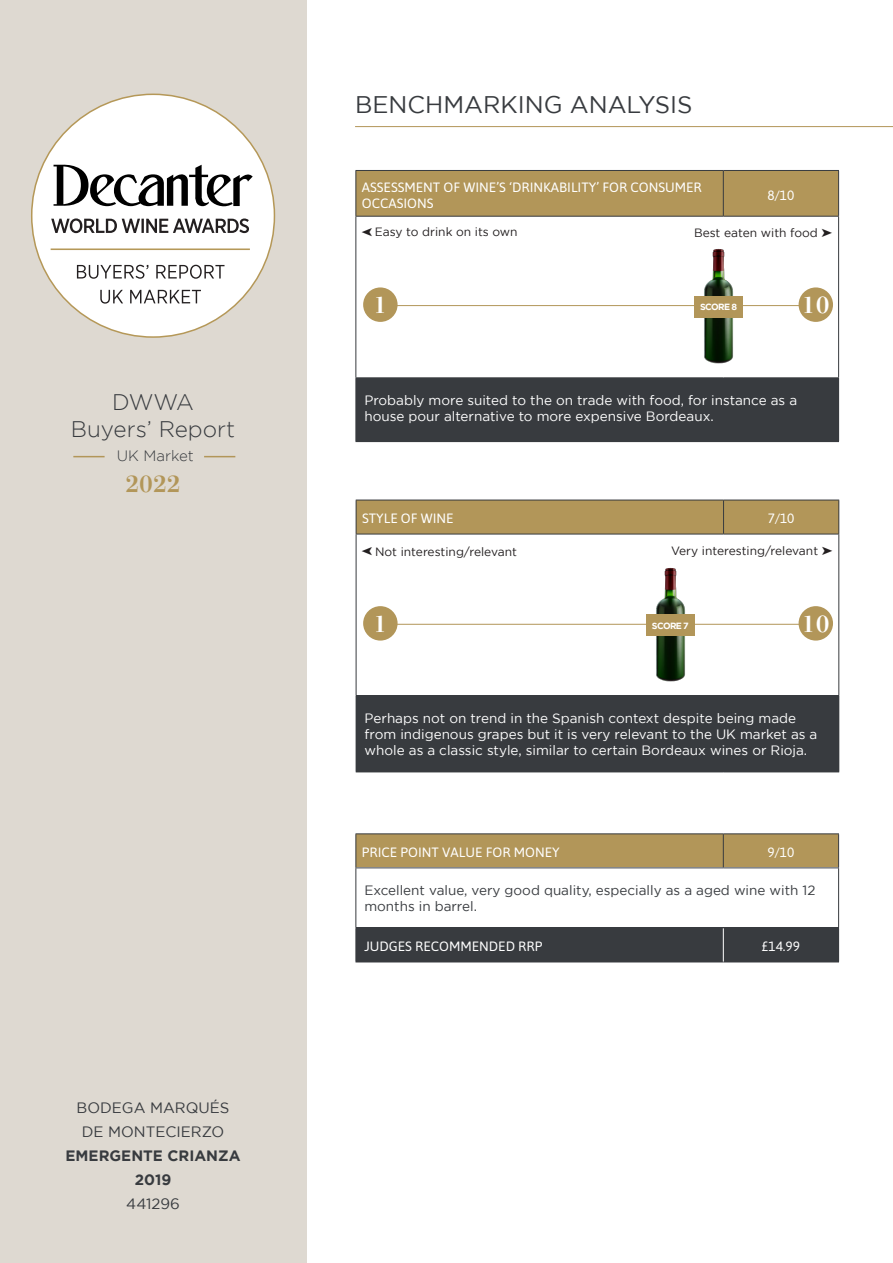
<style>
.page{position:relative;width:893px;height:1263px;background:#fff}
.page>*{position:absolute;margin:0;border:0;box-sizing:border-box;transform-origin:0 0}
.t1{font:24px "Gotham";color:#383b3f}
.t2{font:700 24px "Gianotten LT Pro";color:#fff}
.t3{font:700 24px "Gianotten LT Pro";color:#b29659}
.t4{font:300 22.5px "Gotham";color:#383b3f}
.t5{font:15px/24px "Gotham";color:#383b3f;text-align:center}
.t6{font:700 15px "Gotham";color:#383b3f}
.t7{font:300 15px "Gotham";color:#383b3f}
.t8{font:13.5px/16.2px "Gotham";color:#fff}
.t9{font:13.5px/16.2px "Asap";color:#fff}
.t10{font:13.5px/16.2px "Gotham";color:#383b3f}
.t11{font:12px "Gotham";color:#231f20}
.t12{font:700 9px "Gotham";letter-spacing:-.075em;color:#fff}
</style>
<div class="page">
<div style="left:0;top:0;width:306px;height:1263px;background:#ded9d1"></div>
<hr style="left:73px;top:456px;width:32px;height:1px;background:#b29659">
<hr style="left:204px;top:456px;width:31px;height:1px;background:#b29659">
<div style="left:356px;top:171px;width:482px;height:45px;background:#b29659"></div>
<div style="left:356px;top:378px;width:483px;height:64px;background:#383b3f"></div>
<hr style="left:355px;top:217px;width:1px;height:160px;background:#383b3f">
<hr style="left:838px;top:217px;width:1px;height:160px;background:#383b3f">
<hr style="left:355px;top:378px;width:1px;height:63px;background:#383b3f">
<hr style="left:355px;top:377px;width:368px;height:1px;background:#383b3f">
<hr style="left:723px;top:377px;width:116px;height:1px;background:#383b3f">
<hr style="left:355px;top:441px;width:368px;height:1px;background:#383b3f">
<hr style="left:355px;top:170px;width:368px;height:1px;background:#383b3f">
<hr style="left:355px;top:171px;width:1px;height:45px;background:#383b3f">
<hr style="left:355px;top:216px;width:368px;height:1px;background:#383b3f">
<hr style="left:723px;top:171px;width:1px;height:45px;background:#383b3f">
<hr style="left:723px;top:170px;width:116px;height:1px;background:#383b3f">
<hr style="left:838px;top:171px;width:1px;height:45px;background:#383b3f">
<hr style="left:723px;top:216px;width:116px;height:1px;background:#383b3f">
<hr style="left:355px;top:126px;width:538px;height:1px;background:#b29659">
<div style="left:799px;top:287px;width:34px;height:35px;background:#b29659;border-radius:50%"></div>
<hr style="left:391px;top:305px;width:413px;height:1px;background:#b29659">
<div style="left:363px;top:287px;width:35px;height:35px;background:#b29659;border-radius:50%"></div>
<img style="left:701px;top:248px;width:35px;height:116px">
<div style="left:695px;top:296px;width:48px;height:21px;background:#b29659"></div>
<div style="left:356px;top:500px;width:367px;height:34px;background:#b29659"></div>
<div style="left:723px;top:500px;width:116px;height:34px;background:#b29659"></div>
<div style="left:356px;top:696px;width:483px;height:76px;background:#383b3f"></div>
<hr style="left:356px;top:534px;width:1px;height:161px;background:#383b3f">
<hr style="left:838px;top:534px;width:1px;height:161px;background:#383b3f">
<hr style="left:356px;top:695px;width:367px;height:1px;background:#383b3f">
<hr style="left:723px;top:695px;width:116px;height:1px;background:#383b3f">
<hr style="left:723px;top:500px;width:116px;height:1px;background:#383b3f">
<hr style="left:838px;top:500px;width:1px;height:34px;background:#383b3f">
<hr style="left:723px;top:534px;width:116px;height:1px;background:#383b3f">
<hr style="left:356px;top:500px;width:367px;height:1px;background:#383b3f">
<hr style="left:356px;top:500px;width:1px;height:34px;background:#383b3f">
<hr style="left:723px;top:500px;width:1px;height:34px;background:#383b3f">
<hr style="left:356px;top:534px;width:367px;height:1px;background:#383b3f">
<div style="left:356px;top:834px;width:482px;height:33px;background:#b29659"></div>
<div style="left:356px;top:928px;width:367px;height:34px;background:#383b3f"></div>
<div style="left:723px;top:928px;width:116px;height:34px;background:#383b3f"></div>
<hr style="left:355px;top:868px;width:1px;height:59px;background:#383b3f">
<hr style="left:838px;top:868px;width:1px;height:59px;background:#383b3f">
<hr style="left:355px;top:833px;width:368px;height:1px;background:#383b3f">
<hr style="left:355px;top:834px;width:1px;height:33px;background:#383b3f">
<hr style="left:355px;top:867px;width:368px;height:1px;background:#383b3f">
<hr style="left:355px;top:927px;width:368px;height:1px;background:#383b3f">
<hr style="left:355px;top:928px;width:1px;height:33px;background:#383b3f">
<hr style="left:723px;top:927px;width:116px;height:1px;background:#383b3f">
<hr style="left:355px;top:961px;width:368px;height:1px;background:#383b3f">
<hr style="left:723px;top:834px;width:1px;height:33px;background:#383b3f">
<hr style="left:723px;top:833px;width:116px;height:1px;background:#383b3f">
<hr style="left:838px;top:834px;width:1px;height:33px;background:#383b3f">
<hr style="left:723px;top:867px;width:116px;height:1px;background:#383b3f">
<hr style="left:723px;top:928px;width:1px;height:33px;background:#fff">
<div style="left:799px;top:606px;width:34px;height:35px;background:#b29659;border-radius:50%"></div>
<hr style="left:391px;top:624px;width:413px;height:1px;background:#b29659">
<div style="left:363px;top:606px;width:35px;height:35px;background:#b29659;border-radius:50%"></div>
<img style="left:652px;top:567px;width:36px;height:115px">
<div style="left:646px;top:615px;width:48px;height:21px;background:#b29659"></div>
<div style="left:32px;top:94px;width:242px;height:243px;background:#fff;border-radius:50%"></div>
<svg style="left:54px;top:165px;width:199px;height:41px"></svg>
<hr style="left:51px;top:248px;width:199px;height:2px;background:#b59858">
<svg style="left:51px;top:218px;width:198px;height:15px"></svg>
<svg style="left:77px;top:265px;width:147px;height:14px"></svg>
<svg style="left:100px;top:290px;width:101px;height:14px"></svg>
<p class="t4" style="left:112px;top:390px;width:83px">DWWA</p>
<p class="t4" style="left:71px;top:417px;width:166px">Buyers’ Report</p>
<p class="t7" style="left:117px;top:447px;width:79px">UK Market</p>
<p class="t3" style="left:125px;top:469px;width:57px">2022</p>
<p class="t5" style="left:77px;top:1095px;width:154px">BODEGA MARQUÉS<br>DE MONTECIERZO</p>
<p class="t6" style="left:66px;top:1147px;width:177px">EMERGENTE CRIANZA</p>
<p class="t6" style="left:135px;top:1171px;width:38px">2019</p>
<p class="t5" style="left:126px;top:1191px;width:55px">441296</p>
<p class="t1" style="left:355px;top:91px;width:339px">BENCHMARKING ANALYSIS</p>
<p class="t9" style="left:362px;top:179px;width:341px">ASSESSMENT OF WINE’S ‘DRINKABILITY’ FOR CONSUMER<br>OCCASIONS</p>
<p class="t9" style="left:768px;top:187px;width:28px">8/10</p>
<p class="t11" style="left:375px;top:225px;width:144px">Easy to drink on its own</p>
<p class="t11" style="left:694px;top:226px;width:140px">Best eaten with food ➤</p>
<p class="t2" style="left:373px;top:290px;width:15px">1</p>
<p class="t12" style="left:700px;top:301px;width:38px">SCORE 8</p>
<p class="t2" style="left:802px;top:290px;width:29px">10</p>
<p class="t8" style="left:364px;top:392px;width:434px">Probably more suited to the on trade with food, for instance as a house pour alternative to more expensive Bordeaux.</p>
<p class="t9" style="left:362px;top:510px;width:93px">STYLE OF WINE</p>
<p class="t9" style="left:768px;top:510px;width:28px">7/10</p>
<p class="t11" style="left:375px;top:545px;width:144px">Not interesting/relevant</p>
<p class="t11" style="left:671px;top:544px;width:163px">Very interesting/relevant ➤</p>
<p class="t2" style="left:373px;top:609px;width:15px">1</p>
<p class="t12" style="left:652px;top:620px;width:38px">SCORE 7</p>
<p class="t2" style="left:802px;top:609px;width:29px">10</p>
<p class="t8" style="left:365px;top:709px;width:454px">Perhaps not on trend in the Spanish context despite being made from indigenous grapes but it is very relevant to the UK market as a whole as a classic style, similar to certain Bordeaux wines or Rioja.</p>
<p class="t9" style="left:362px;top:844px;width:199px">PRICE POINT VALUE FOR MONEY</p>
<p class="t9" style="left:768px;top:844px;width:28px">9/10</p>
<p class="t10" style="left:364px;top:882px;width:453px">Excellent value, very good quality, especially as a aged wine with 12 months in barrel.</p>
<p class="t9" style="left:364px;top:938px;width:180px">JUDGES RECOMMENDED RRP</p>
<p class="t9" style="left:762px;top:938px;width:40px">£14.99</p>
</div>
